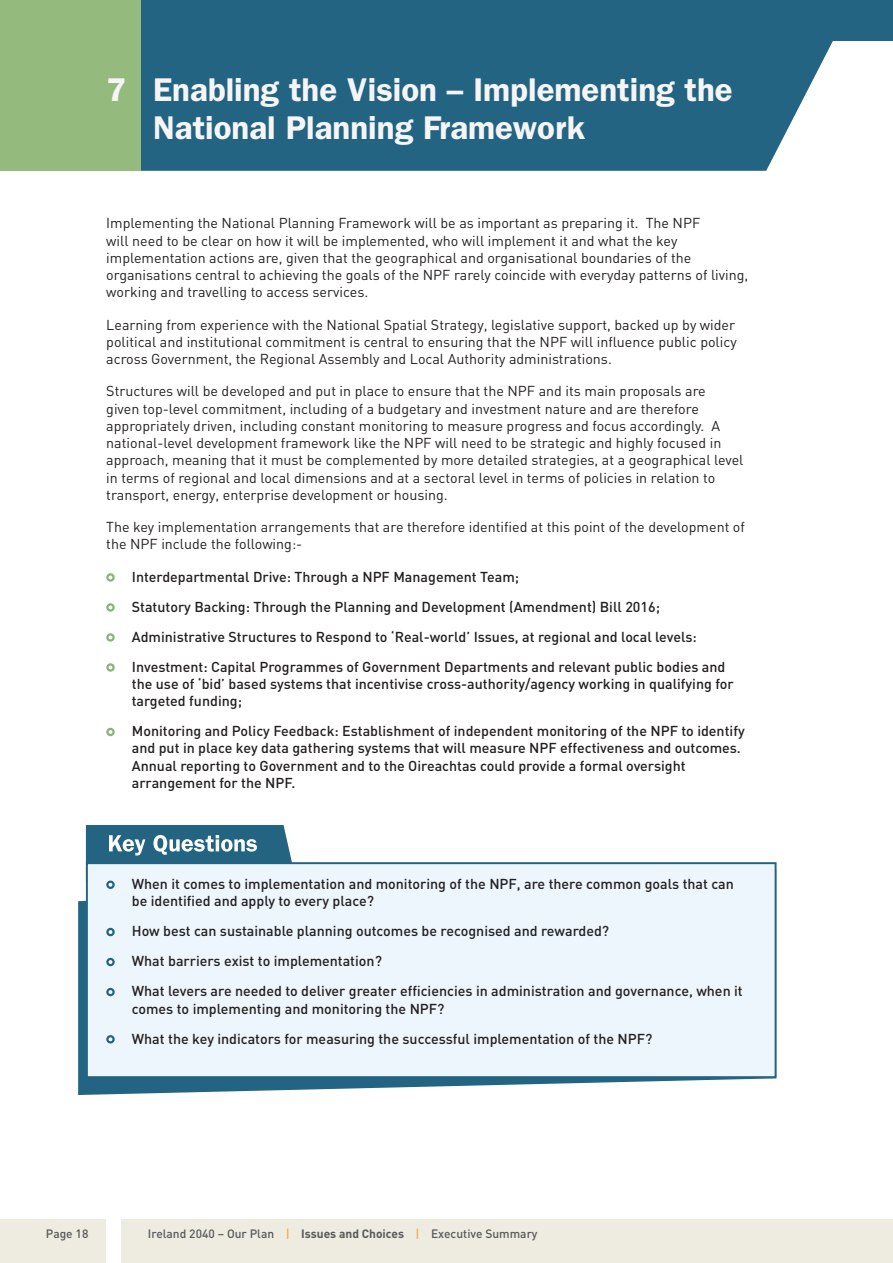
<style>
.page{position:relative;width:893px;height:1263px;background:#fff}
.page>*{position:absolute;margin:0;border:0;box-sizing:border-box;transform-origin:0 0}
.Paragraph_Style_3{font:600 33px/37.5px "Franklin Gothic LT";color:#f5f5f6}
.indented_text{font:14.25px/17.2px "DIN";color:#231f20}
.Bullets_Key_Question{font:500 14.25px/17.2px "DIN";color:#231f20}
.t1{font:500 12px "DIN";color:#57585a}
.s1{color:#f9a64a}
.s2{font-weight:700}
</style>
<div class="page">
<svg style="left:78px;top:870px;width:698px;height:225px;fill:#246483"></svg>
<svg style="left:86px;top:825px;width:206px;height:37px;background:#477d97"></svg>
<div style="left:86px;top:862px;width:691px;height:216px;background:#ecf6fc;border:2px solid #246483"></div>
<div style="left:0;top:1220px;width:893px;height:43px;background:#eeece1"></div>
<div style="left:106px;top:1220px;width:15px;height:43px;background:#fff"></div>
<div style="left:0;top:0;width:893px;height:40px;background:#246483"></div>
<div style="left:141px;top:40px;width:713px;height:131px;background:#246483"></div>
<div style="left:0;top:0;width:141px;height:171px;background:#94ba7d"></div>
<div style="left:106px;top:573px;width:9px;height:9px;border:2px solid #87b477;border-radius:50%"></div>
<div style="left:106px;top:603px;width:9px;height:9px;border:2px solid #87b477;border-radius:50%"></div>
<div style="left:106px;top:633px;width:9px;height:9px;border:2px solid #87b477;border-radius:50%"></div>
<div style="left:106px;top:663px;width:9px;height:9px;border:2px solid #87b477;border-radius:50%"></div>
<div style="left:106px;top:728px;width:9px;height:8px;border:2px solid #87b477;border-radius:50%"></div>
<div style="left:106px;top:880px;width:9px;height:9px;border:2px solid #246483;border-radius:50%"></div>
<div style="left:107px;top:929px;width:7px;height:6px;background:#fff;border-radius:50%"></div>
<div style="left:106px;top:928px;width:9px;height:8px;border:2px solid #246483;border-radius:50%"></div>
<div style="left:107px;top:959px;width:7px;height:6px;background:#fff;border-radius:50%"></div>
<div style="left:106px;top:958px;width:9px;height:8px;border:2px solid #246483;border-radius:50%"></div>
<div style="left:107px;top:989px;width:7px;height:6px;background:#fff;border-radius:50%"></div>
<div style="left:106px;top:988px;width:9px;height:8px;border:2px solid #246483;border-radius:50%"></div>
<div style="left:107px;top:1036px;width:7px;height:6px;background:#fff;border-radius:50%"></div>
<div style="left:106px;top:1035px;width:9px;height:8px;border:2px solid #246483;border-radius:50%"></div>
<hr style="left:892px;top:1219px;width:1px;height:44px;background:#eeece1">
<p class="Paragraph_Style_3" style="left:153px;top:71px;width:581px;text-indent:-47px">7 Enabling the Vision – Implementing the<br>National Planning Framework</p>
<p class="indented_text" style="left:106px;top:214px;width:644px">Implementing the National Planning Framework will be as important as preparing it. The NPF<br>will need to be clear on how it will be implemented, who will implement it and what the key implementation actions are, given that the geographical and organisational boundaries of the organisations central to achieving the goals of the NPF rarely coincide with everyday patterns of living, working and travelling to access services.</p>
<p class="indented_text" style="left:106px;top:316px;width:632px;text-align:justify">Learning from experience with the National Spatial Strategy, legislative support, backed up by wider political and institutional commitment is central to ensuring that the NPF will influence public policy across Government, the Regional Assembly and Local Authority administrations.</p>
<p class="indented_text" style="left:106px;top:382px;width:639px">Structures will be developed and put in place to ensure that the NPF and its main proposals are<br>given top-level commitment, including of a budgetary and investment nature and are therefore appropriately driven, including constant monitoring to measure progress and focus accordingly. A national-level development framework like the NPF will need to be strategic and highly focused in approach, meaning that it must be complemented by more detailed strategies, at a geographical level in terms of regional and local dimensions and at a sectoral level in terms of policies in relation to transport, energy, enterprise development or housing.</p>
<p class="indented_text" style="left:106px;top:518px;width:640px">The key implementation arrangements that are therefore identified at this point of the development of the NPF include the following:-</p>
<p class="Bullets_Key_Question" style="left:132px;top:567px;width:389px">Interdepartmental Drive: Through a NPF Management Team;</p>
<p class="Bullets_Key_Question" style="left:132px;top:597px;width:530px">Statutory Backing: Through the Planning and Development (Amendment) Bill 2016;</p>
<p class="Bullets_Key_Question" style="left:132px;top:627px;width:567px">Administrative Structures to Respond to ‘Real-world’ Issues, at regional and local levels:</p>
<p class="Bullets_Key_Question" style="left:132px;top:657px;width:603px">Investment: Capital Programmes of Government Departments and relevant public bodies and the use of ‘bid’ based systems that incentivise cross-authority/agency working in qualifying for targeted funding;</p>
<p class="Bullets_Key_Question" style="left:132px;top:722px;width:614px">Monitoring and Policy Feedback: Establishment of independent monitoring of the NPF to identify and put in place key data gathering systems that will measure NPF effectiveness and outcomes.<br>Annual reporting to Government and to the Oireachtas could provide a formal oversight arrangement for the NPF.</p>
<p class="Bullets_Key_Question" style="left:132px;top:875px;width:604px">When it comes to implementation and monitoring of the NPF, are there common goals that can be identified and apply to every place?</p>
<p class="Bullets_Key_Question" style="left:132px;top:922px;width:479px">How best can sustainable planning outcomes be recognised and rewarded?</p>
<p class="Bullets_Key_Question" style="left:132px;top:952px;width:252px">What barriers exist to implementation?</p>
<p class="Bullets_Key_Question" style="left:132px;top:982px;width:612px">What levers are needed to deliver greater efficiencies in administration and governance, when it comes to implementing and monitoring the NPF?</p>
<p class="Bullets_Key_Question" style="left:132px;top:1029px;width:522px">What the key indicators for measuring the successful implementation of the NPF?</p>
<p class="t1" style="left:46px;top:1226px;width:44px">Page 18</p>
<p class="t1" style="left:148px;top:1226px;width:391px">Ireland 2040 – Our Plan <span class="s1">|</span> <span class="s2">Issues and Choices</span> <span class="s1">|</span> Executive Summary</p>
</div>
